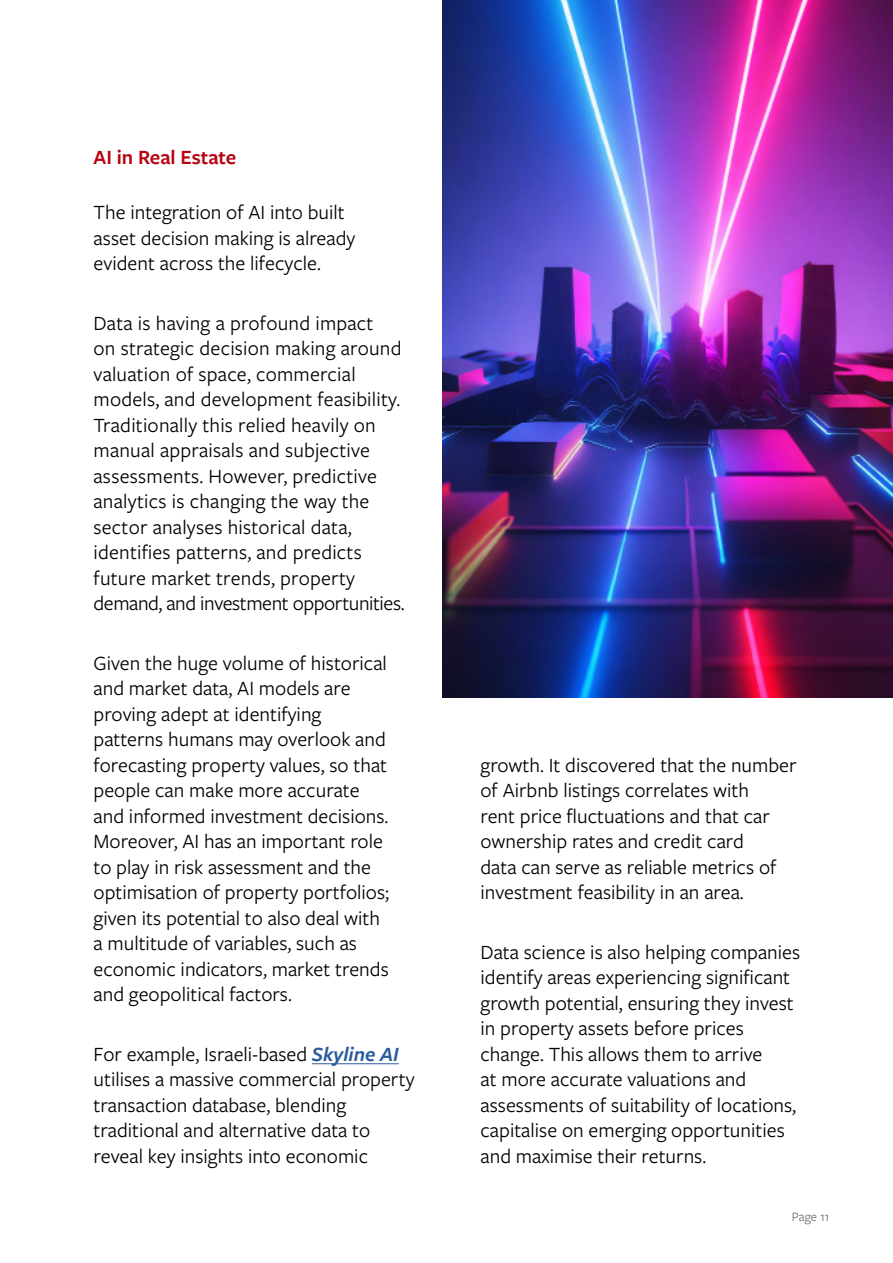
<style>
.page{position:relative;width:893px;height:1263px;background:#fff}
.page>*{position:absolute;margin:0;border:0;box-sizing:border-box;transform-origin:0 0}
.t1{font:21px/25.5px "Freight Sans Pro";color:#000}
.t2{font:600 21px "Freight Sans Pro";color:#b80010}
.t3{font:13.5px "Freight Sans Pro";color:#706f6f}
.s1{font-weight:600;font-style:italic;color:#275b9b}
</style>
<div class="page">
<hr style="left:312px;top:1063px;width:87px;height:1px;background:#275b9b">
<img style="left:442px;top:0;width:451px;height:697px">
<p class="t2" style="left:94px;top:143px;width:144px">AI in Real Estate</p>
<p class="t1" style="left:94px;top:199px;width:263px">The integration of AI into built asset decision making is already evident across the lifecycle.</p>
<p class="t1" style="left:94px;top:309px;width:313px">Data is having a profound impact<br>on strategic decision making around valuation of space, commercial models, and development feasibility.<br>Traditionally this relied heavily on manual appraisals and subjective assessments. However, predictive analytics is changing the way the sector analyses historical data, identifies patterns, and predicts future market trends, property demand, and investment opportunities.</p>
<p class="t1" style="left:94px;top:649px;width:297px">Given the huge volume of historical and market data, AI models are proving adept at identifying patterns humans may overlook and forecasting property values, so that people can make more accurate and informed investment decisions.<br>Moreover, AI has an important role to play in risk assessment and the optimisation of property portfolios; given its potential to also deal with a multitude of variables, such as economic indicators, market trends and geopolitical factors.</p>
<p class="t1" style="left:94px;top:1040px;width:322px">For example, Israeli-based <span class="s1">Skyline AI </span>utilises a massive commercial property transaction database, blending traditional and alternative data to reveal key insights into economic</p>
<p class="t1" style="left:480px;top:751px;width:318px">growth. It discovered that the number of Airbnb listings correlates with<br>rent price fluctuations and that car ownership rates and credit card<br>data can serve as reliable metrics of investment feasibility in an area.</p>
<p class="t1" style="left:480px;top:938px;width:321px">Data science is also helping companies identify areas experiencing significant growth potential, ensuring they invest in property assets before prices change. This allows them to arrive<br>at more accurate valuations and assessments of suitability of locations, capitalise on emerging opportunities and maximise their returns.</p>
<p class="t3" style="left:792px;top:1207px;width:39px">Page 11</p>
</div>
